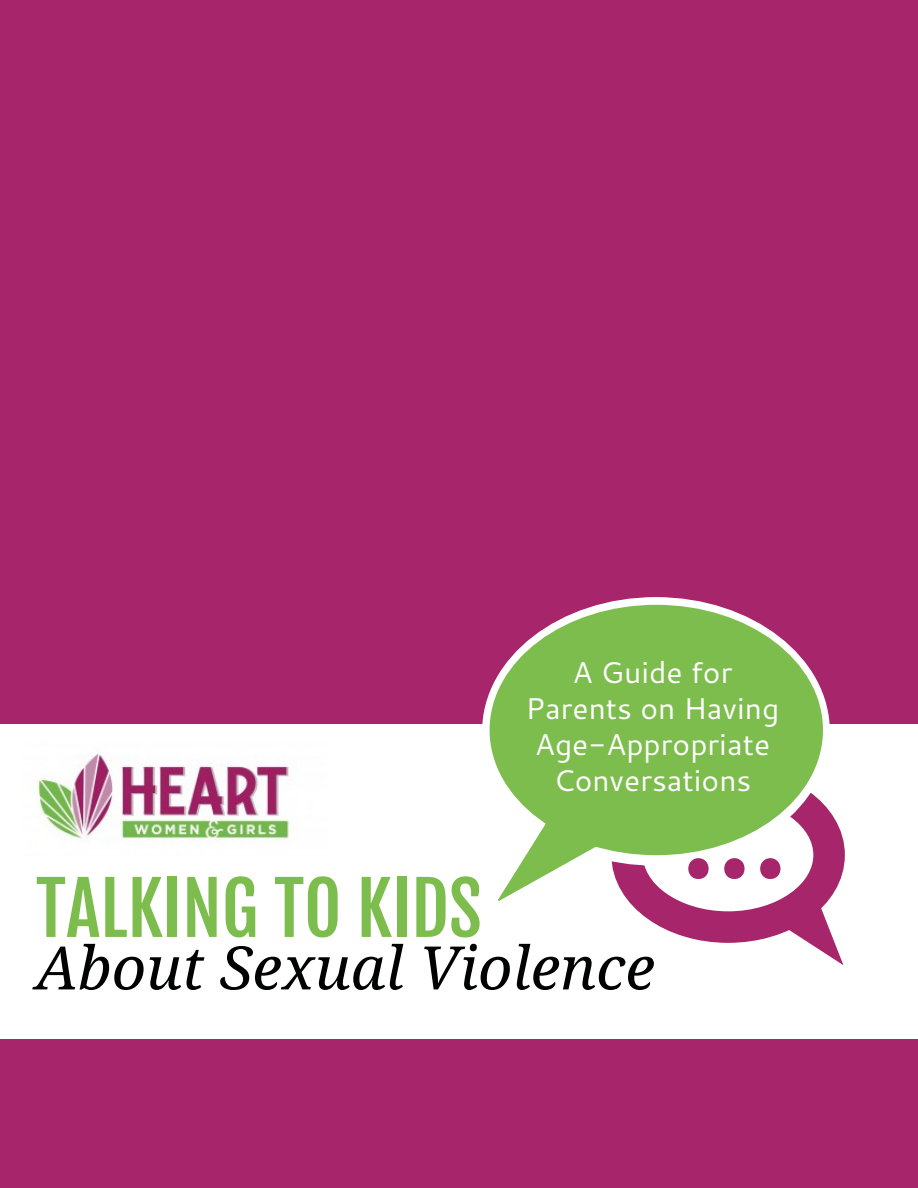
<style>
.page{position:relative;width:918px;height:1188px;background:#a7256b}
.page>*{position:absolute;margin:0;border:0;box-sizing:border-box;transform-origin:0 0}
.t1{font:181.5px "Minion Pro";color:#a7256b}
.t2{font:72px "Fjalla One";color:#7dbd4d}
.t3{font:italic 60px "Droid Serif";color:#000101}
.t4{font:30px/36px "Cantarell";color:#fff;text-align:center}
</style>
<div class="page">
<div style="left:0;top:724px;width:918px;height:315px;background:#fff"></div>
<img style="left:36px;top:753px;width:254px;height:88px">
<div style="left:611px;top:767px;width:234px;height:176px;border:32px solid #a7256b;border-radius:50%"></div>
<div style="left:482px;top:597px;width:348px;height:269px;background:#fff;border-radius:50%"></div>
<div style="left:490px;top:605px;width:333px;height:250px;background:#7dbd4d;border-radius:50%"></div>
<svg style="left:498px;top:818px;width:116px;height:83px"></svg>
<svg style="left:773px;top:901px;width:71px;height:64px"></svg>
<p class="t4" style="left:526px;top:654px;width:255px">A Guide for<br>Parents on Having<br>Age-Appropriate<br>Conversations</p>
<h2 class="t2" style="left:36px;top:864px;width:448px">TALKING TO KIDS</h2>
<h3 class="t3" style="left:36px;top:934px;width:621px">About Sexual Violence</h3>
<h1 class="t1" style="left:678px;top:697px;width:115px">...</h1>
</div>
